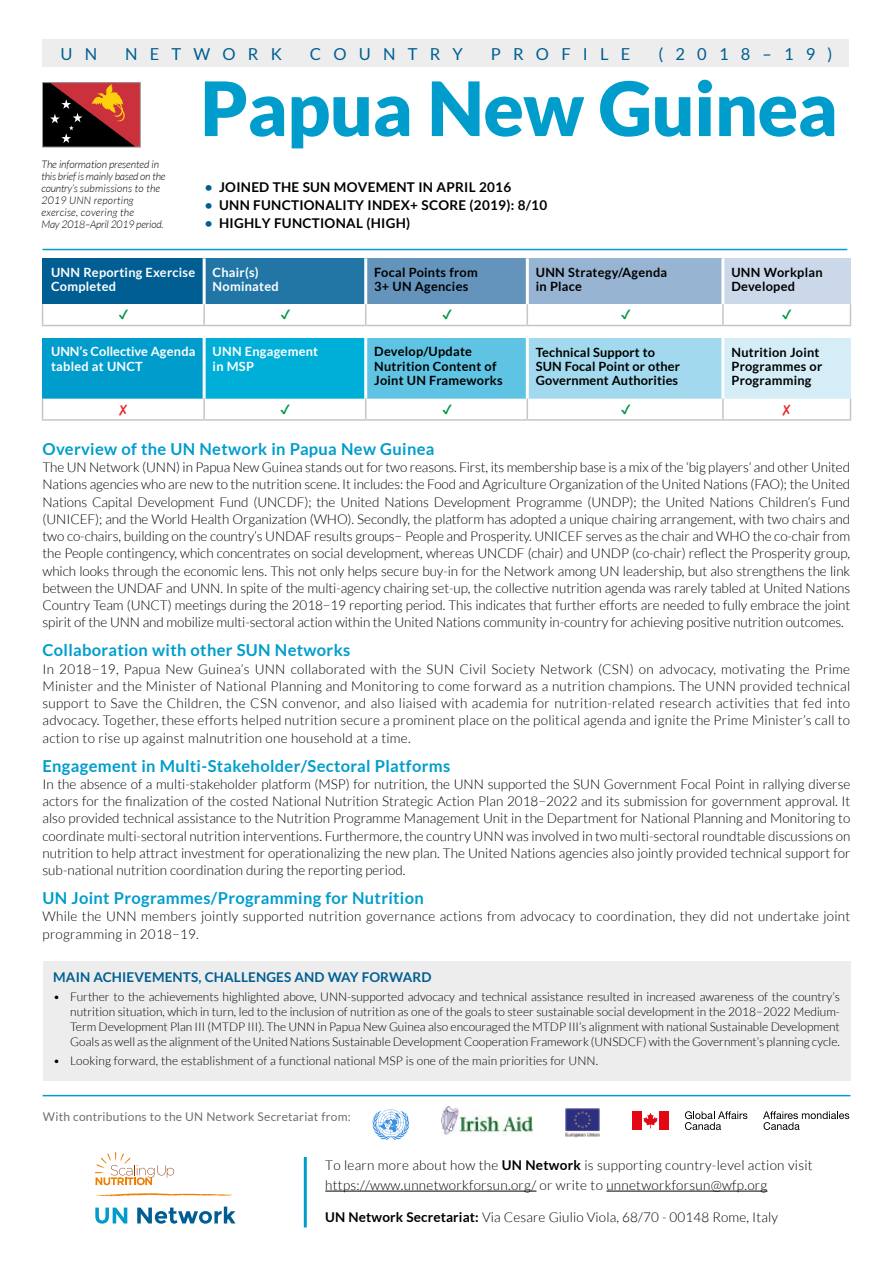
<style>
.page{position:relative;width:893px;height:1263px;background:#fff}
.page>*{position:absolute;margin:0;border:0;box-sizing:border-box;transform-origin:0 0}
.t1{font:900 75px "Lato";letter-spacing:-.01em;color:#009dcc}
.t2{font:700 16.5px "Lato";letter-spacing:.02em;color:#009dcc}
.t3{font:16.5px "Lato";letter-spacing:.74em;color:#005e92}
.t4{font:300 13.5px/17.2px "Lato";letter-spacing:.02em;color:#000;text-align:justify}
.t5{font:700 13.5px "Lato";letter-spacing:.02em;color:#000}
.t6{font:700 13.5px "Lato";letter-spacing:.01em;color:#005e92}
.t7{font:700 12.75px/14.2px "Lato";letter-spacing:.02em;color:#000}
.t8{font:700 12.75px/14.2px "Lato";letter-spacing:.02em;color:#fff}
.t9{font:300 12px/15px "Lato";letter-spacing:.01em;color:#000;text-align:justify}
.t10{font:12px "Lato";letter-spacing:.02em;color:#706f6f}
.t11{font:italic 300 10.5px/12px "Lato";letter-spacing:-.01em;color:#000}
.s1{color:#005e92}
.s2{font-weight:700}
</style>
<div class="page">
<div style="left:43px;top:39px;width:806px;height:28px;background:#ededed"></div>
<hr style="left:325px;top:1191px;width:211px;height:1px;background:#000">
<hr style="left:606px;top:1191px;width:161px;height:1px;background:#000">
<hr style="left:304px;top:1157px;width:3px;height:70px;background:#009dcc">
<svg style="left:92px;top:1193px;width:143px;height:31px"></svg>
<svg style="left:95px;top:1152px;width:79px;height:33px"></svg>
<img style="left:441px;top:1107px;width:91px;height:27px">
<svg style="left:373px;top:1109px;width:36px;height:31px"></svg>
<svg style="left:643px;top:1113px;width:15px;height:15px"></svg>
<div style="left:632px;top:1111px;width:9px;height:19px;background:#e30613"></div>
<div style="left:660px;top:1111px;width:9px;height:19px;background:#e30613"></div>
<svg style="left:763px;top:1111px;width:86px;height:19px"></svg>
<svg style="left:685px;top:1111px;width:62px;height:19px"></svg>
<img style="left:565px;top:1108px;width:35px;height:30px">
<hr style="left:43px;top:249px;width:804px;height:1px;background:#009dcc">
<hr style="left:43px;top:1095px;width:807px;height:1px;background:#009dcc">
<div style="left:43px;top:961px;width:808px;height:119px;background:#ededed"></div>
<div style="left:43px;top:258px;width:161px;height:46px;background:#005e92"></div>
<div style="left:204px;top:258px;width:162px;height:46px;background:#2176a6"></div>
<div style="left:366px;top:258px;width:161px;height:46px;background:#6494bc"></div>
<div style="left:527px;top:258px;width:196px;height:46px;background:#98b4d3"></div>
<div style="left:723px;top:258px;width:127px;height:46px;background:#cbd8e9"></div>
<hr style="left:203px;top:258px;width:3px;height:46px;background:#fff">
<hr style="left:364px;top:258px;width:3px;height:46px;background:#fff">
<hr style="left:526px;top:258px;width:3px;height:46px;background:#fff">
<hr style="left:721px;top:258px;width:3px;height:46px;background:#fff">
<hr style="left:42px;top:325px;width:162px;height:1px;background:#c6c6c6">
<hr style="left:204px;top:325px;width:162px;height:1px;background:#c6c6c6">
<hr style="left:366px;top:325px;width:161px;height:1px;background:#c6c6c6">
<hr style="left:527px;top:325px;width:196px;height:1px;background:#c6c6c6">
<hr style="left:723px;top:325px;width:128px;height:1px;background:#c6c6c6">
<div style="left:43px;top:338px;width:161px;height:61px;background:#009dcc"></div>
<div style="left:204px;top:338px;width:162px;height:61px;background:#00afd8"></div>
<div style="left:366px;top:338px;width:161px;height:61px;background:#5fc4e3"></div>
<div style="left:527px;top:338px;width:196px;height:61px;background:#a2d9ee"></div>
<div style="left:723px;top:338px;width:127px;height:61px;background:#d4edf7"></div>
<hr style="left:203px;top:338px;width:3px;height:61px;background:#fff">
<hr style="left:364px;top:338px;width:3px;height:61px;background:#fff">
<hr style="left:526px;top:338px;width:3px;height:61px;background:#fff">
<hr style="left:721px;top:338px;width:3px;height:61px;background:#fff">
<hr style="left:42px;top:419px;width:162px;height:2px;background:#c6c6c6">
<hr style="left:204px;top:419px;width:162px;height:2px;background:#c6c6c6">
<hr style="left:366px;top:419px;width:161px;height:2px;background:#c6c6c6">
<hr style="left:527px;top:419px;width:196px;height:2px;background:#c6c6c6">
<hr style="left:723px;top:419px;width:128px;height:2px;background:#c6c6c6">
<div style="left:43px;top:83px;width:97px;height:64px;background:#000"></div>
<svg style="left:50px;top:84px;width:89px;height:61px"></svg>
<div style="left:42px;top:82px;width:99px;height:65px;border:1px solid #9d9d9c"></div>
<svg style="left:42px;top:304px;width:809px;height:21px"></svg>
<svg style="left:42px;top:399px;width:809px;height:21px"></svg>
<p class="t3" style="left:60px;top:45px;width:38px">U N</p>
<p class="t3" style="left:125px;top:45px;width:158px">NETWORK</p>
<p class="t3" style="left:310px;top:45px;width:154px">COUNTRY</p>
<p class="t3" style="left:491px;top:45px;width:141px">PROFILE</p>
<p class="t3" style="left:658px;top:45px;width:176px">(2018–19)</p>
<p class="t11" style="left:41px;top:159px;width:126px">The information presented in this brief is mainly based on the country’s submissions to the<br>2019 UNN reporting exercise, covering the<br>May 2018–April 2019 period.</p>
<h1 class="t1" style="left:200px;top:65px;width:639px">Papua New Guinea</h1>
<p class="t5" style="left:205px;top:179px;width:308px"><span class="s1">•</span> JOINED THE SUN MOVEMENT IN APRIL 2016</p>
<p class="t5" style="left:205px;top:197px;width:344px"><span class="s1">•</span> UNN FUNCTIONALITY INDEX+ SCORE (2019): 8/10</p>
<p class="t5" style="left:205px;top:215px;width:207px"><span class="s1">•</span> HIGHLY FUNCTIONAL (HIGH)</p>
<p class="t8" style="left:51px;top:265px;width:146px">UNN Reporting Exercise<br>Completed</p>
<p class="t8" style="left:213px;top:265px;width:68px">Chair(s)<br>Nominated</p>
<p class="t7" style="left:374px;top:265px;width:105px">Focal Points from<br>3+ UN Agencies</p>
<p class="t7" style="left:536px;top:265px;width:133px">UNN Strategy/Agenda in Place</p>
<p class="t7" style="left:731px;top:265px;width:93px">UNN Workplan<br>Developed</p>
<p class="t8" style="left:51px;top:344px;width:146px">UNN’s Collective Agenda tabled at UNCT</p>
<p class="t8" style="left:213px;top:344px;width:107px">UNN Engagement in MSP</p>
<p class="t7" style="left:374px;top:344px;width:130px">Develop/Update<br>Nutrition Content of<br>Joint UN Frameworks</p>
<p class="t7" style="left:536px;top:345px;width:146px">Technical Support to<br>SUN Focal Point or other<br>Government Authorities</p>
<p class="t7" style="left:731px;top:345px;width:92px">Nutrition Joint<br>Programmes or<br>Programming</p>
<p class="t2" style="left:43px;top:439px;width:393px">Overview of the UN Network in Papua New Guinea</p>
<p class="t4" style="left:43px;top:459px;width:809px">The UN Network (UNN) in Papua New Guinea stands out for two reasons. First, its membership base is a mix of the ‘big players’ and other United Nations agencies who are new to the nutrition scene. It includes: the Food and Agriculture Organization of the United Nations (FAO); the United Nations Capital Development Fund (UNCDF); the United Nations Development Programme (UNDP); the United Nations Children’s Fund (UNICEF); and the World Health Organization (WHO). Secondly, the platform has adopted a unique chairing arrangement, with two chairs and two co-chairs, building on the country’s UNDAF results groups− People and Prosperity. UNICEF serves as the chair and WHO the co-chair from the People contingency, which concentrates on social development, whereas UNCDF (chair) and UNDP (co-chair) reflect the Prosperity group, which looks through the economic lens. This not only helps secure buy-in for the Network among UN leadership, but also strengthens the link between the UNDAF and UNN. In spite of the multi-agency chairing set-up, the collective nutrition agenda was rarely tabled at United Nations Country Team (UNCT) meetings during the 2018−19 reporting period. This indicates that further efforts are needed to fully embrace the joint spirit of the UNN and mobilize multi-sectoral action within the United Nations community in-country for achieving positive nutrition outcomes.</p>
<p class="t2" style="left:43px;top:641px;width:309px">Collaboration with other SUN Networks</p>
<p class="t4" style="left:43px;top:660px;width:809px">In 2018−19, Papua New Guinea’s UNN collaborated with the SUN Civil Society Network (CSN) on advocacy, motivating the Prime Minister and the Minister of National Planning and Monitoring to come forward as a nutrition champions. The UNN provided technical support to Save the Children, the CSN convenor, and also liaised with academia for nutrition-related research activities that fed into advocacy. Together, these efforts helped nutrition secure a prominent place on the political agenda and ignite the Prime Minister’s call to action to rise up against malnutrition one household at a time.</p>
<p class="t2" style="left:43px;top:756px;width:409px">Engagement in Multi-Stakeholder/Sectoral Platforms</p>
<p class="t4" style="left:43px;top:775px;width:809px">In the absence of a multi-stakeholder platform (MSP) for nutrition, the UNN supported the SUN Government Focal Point in rallying diverse actors for the finalization of the costed National Nutrition Strategic Action Plan 2018−2022 and its submission for government approval. It also provided technical assistance to the Nutrition Programme Management Unit in the Department for National Planning and Monitoring to coordinate multi-sectoral nutrition interventions. Furthermore, the country UNN was involved in two multi-sectoral roundtable discussions on nutrition to help attract investment for operationalizing the new plan. The United Nations agencies also jointly provided technical support for sub-national nutrition coordination during the reporting period.</p>
<p class="t2" style="left:43px;top:889px;width:383px">UN Joint Programmes/Programming for Nutrition</p>
<p class="t4" style="left:43px;top:908px;width:809px">While the UNN members jointly supported nutrition governance actions from advocacy to coordination, they did not undertake joint programming in 2018−19.</p>
<p class="t6" style="left:53px;top:969px;width:380px">MAIN ACHIEVEMENTS, CHALLENGES AND WAY FORWARD</p>
<p class="t9" style="left:70px;top:989px;width:771px;text-indent:-17px">• Further to the achievements highlighted above, UNN-supported advocacy and technical assistance resulted in increased awareness of the country’s nutrition situation, which in turn, led to the inclusion of nutrition as one of the goals to steer sustainable social development in the 2018−2022 Medium-Term Development Plan III (MTDP III). The UNN in Papua New Guinea also encouraged the MTDP III’s alignment with national Sustainable Development Goals as well as the alignment of the United Nations Sustainable Development Cooperation Framework (UNSDCF) with the Government’s planning cycle.</p>
<p class="t9" style="left:53px;top:1053px;width:546px">• Looking forward, the establishment of a functional national MSP is one of the main priorities for UNN.</p>
<p class="t10" style="left:43px;top:1110px;width:309px">With contributions to the UN Network Secretariat from:</p>
<p class="t4" style="left:325px;top:1156px;width:489px;line-height:19.5px">To learn more about how the <span class="s2">UN Network</span> is supporting country-level action visit https://www.unnetworkforsun.org/ or write to unnetworkforsun@wfp.org</p>
<p class="t4" style="left:325px;top:1208px;width:454px"><span class="s2">UN Network Secretariat:</span> Via Cesare Giulio Viola, 68/70 - 00148 Rome, Italy</p>
</div>
